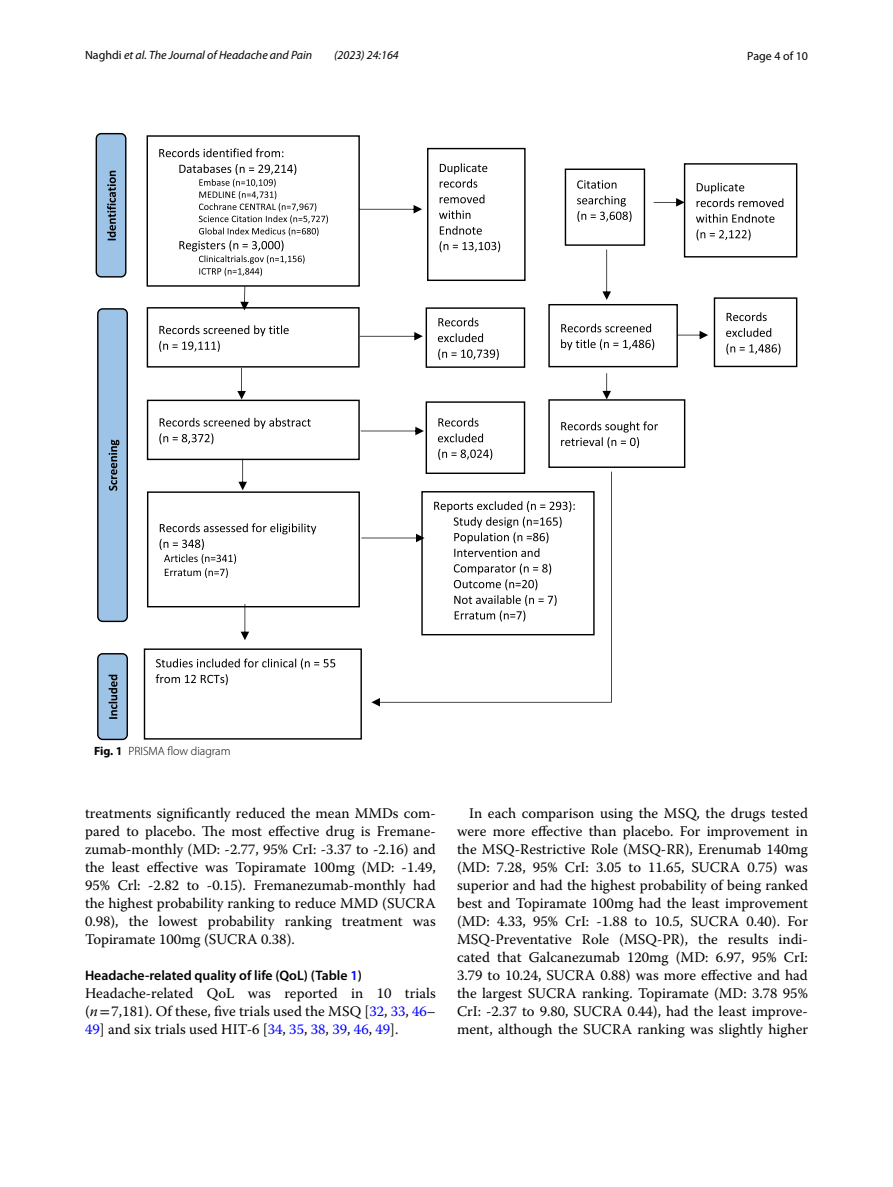
<style>
.page{position:relative;width:893px;height:1187px;background:#fff}
.page>*{position:absolute;margin:0;border:0;box-sizing:border-box;transform-origin:0 0}
.t1{font:14.7px/18px "Warnock Pro";color:#000;text-align:justify}
.t2{font:600 13.8px "Myriad Pro";color:#000}
.t3{font:italic 12px "Myriad Pro";color:#000}
.t4{font:300 12px "Myriad Pro";color:#000}
.t5{font:12px "Myriad Pro";color:#000}
.s1{font-style:normal}
.s2{font-weight:700}
.s3{color:#00f}
.s4{font-style:italic}
.s5{font-family:"STIX"}
</style>
<div class="page">
<div style="left:147px;top:135px;width:213px;height:152px;border:1px solid #000"></div>
<svg style="left:159px;top:148px;width:124px;height:9px"></svg>
<svg style="left:179px;top:164px;width:149px;height:112px"></svg>
<div style="left:427px;top:148px;width:99px;height:133px;border:1px solid #000"></div>
<svg style="left:440px;top:163px;width:47px;height:25px"></svg>
<svg style="left:440px;top:194px;width:44px;height:9px"></svg>
<svg style="left:439px;top:210px;width:31px;height:9px"></svg>
<svg style="left:440px;top:226px;width:42px;height:9px"></svg>
<svg style="left:440px;top:241px;width:60px;height:11px"></svg>
<div style="left:147px;top:307px;width:213px;height:60px;border:1px solid #000"></div>
<svg style="left:159px;top:325px;width:130px;height:27px"></svg>
<div style="left:426px;top:307px;width:99px;height:61px;border:1px solid #000"></div>
<svg style="left:438px;top:317px;width:40px;height:9px"></svg>
<svg style="left:438px;top:333px;width:45px;height:9px"></svg>
<svg style="left:438px;top:349px;width:61px;height:11px"></svg>
<div style="left:147px;top:399px;width:213px;height:61px;border:1px solid #000"></div>
<svg style="left:159px;top:418px;width:152px;height:26px"></svg>
<div style="left:426px;top:401px;width:99px;height:73px;border:1px solid #000"></div>
<svg style="left:438px;top:418px;width:40px;height:8px"></svg>
<svg style="left:438px;top:433px;width:45px;height:9px"></svg>
<svg style="left:438px;top:449px;width:54px;height:11px"></svg>
<div style="left:147px;top:491px;width:213px;height:116px;border:1px solid #000"></div>
<svg style="left:160px;top:523px;width:156px;height:55px"></svg>
<svg style="left:359px;top:205px;width:63px;height:8px"></svg>
<svg style="left:360px;top:332px;width:63px;height:8px"></svg>
<svg style="left:361px;top:426px;width:63px;height:9px"></svg>
<svg style="left:361px;top:537px;width:10px;height:2px"></svg>
<div style="left:96px;top:134px;width:30px;height:143px;background:#9dc3e6;border-radius:5px"></div>
<div style="left:96px;top:133px;width:30px;height:144px;border:1px solid #000;border-radius:5px"></div>
<svg style="left:107px;top:171px;width:9px;height:69px"></svg>
<div style="left:98px;top:309px;width:29px;height:312px;background:#9dc3e6;border-radius:5px"></div>
<div style="left:97px;top:308px;width:31px;height:314px;border:1px solid #000;border-radius:5px"></div>
<svg style="left:109px;top:439px;width:10px;height:51px"></svg>
<svg style="left:237px;top:368px;width:9px;height:31px"></svg>
<svg style="left:238px;top:458px;width:9px;height:32px"></svg>
<svg style="left:241px;top:604px;width:8px;height:36px"></svg>
<svg style="left:240px;top:286px;width:9px;height:24px"></svg>
<div style="left:144px;top:648px;width:218px;height:91px;border:1px solid #000"></div>
<svg style="left:156px;top:658px;width:179px;height:27px"></svg>
<div style="left:98px;top:653px;width:29px;height:86px;background:#9dc3e6;border-radius:5px"></div>
<div style="left:97px;top:653px;width:31px;height:87px;border:1px solid #000;border-radius:5px"></div>
<svg style="left:109px;top:674px;width:8px;height:44px"></svg>
<div style="left:565px;top:168px;width:80px;height:78px;border:1px solid #000"></div>
<svg style="left:577px;top:180px;width:39px;height:9px"></svg>
<svg style="left:577px;top:195px;width:55px;height:27px"></svg>
<div style="left:548px;top:304px;width:130px;height:63px;border:1px solid #000"></div>
<svg style="left:561px;top:323px;width:90px;height:9px"></svg>
<svg style="left:561px;top:339px;width:93px;height:11px"></svg>
<div style="left:714px;top:297px;width:83px;height:70px;border:1px solid #000"></div>
<svg style="left:727px;top:312px;width:40px;height:9px"></svg>
<svg style="left:726px;top:328px;width:45px;height:9px"></svg>
<svg style="left:726px;top:343px;width:54px;height:11px"></svg>
<svg style="left:602px;top:249px;width:9px;height:51px"></svg>
<svg style="left:371px;top:471px;width:241px;height:235px"></svg>
<svg style="left:677px;top:331px;width:31px;height:8px"></svg>
<div style="left:684px;top:163px;width:113px;height:94px;border:1px solid #000"></div>
<svg style="left:697px;top:182px;width:86px;height:25px"></svg>
<svg style="left:696px;top:214px;width:78px;height:9px"></svg>
<svg style="left:696px;top:229px;width:55px;height:11px"></svg>
<svg style="left:654px;top:198px;width:31px;height:8px"></svg>
<div style="left:548px;top:399px;width:137px;height:69px;border:1px solid #000"></div>
<svg style="left:561px;top:421px;width:97px;height:27px"></svg>
<svg style="left:602px;top:373px;width:9px;height:26px"></svg>
<p class="t3" style="left:85px;top:48px;width:229px"><span class="s1">Naghdi</span> et al. The Journal of Headache and Pain</p>
<p class="t3" style="left:334px;top:48px;width:66px">(2023) 24:164</p>
<p class="t5" style="left:747px;top:48px;width:62px">Page 4 of 10</p>
<p class="t4" style="left:94px;top:744px;width:138px"><span class="s2">Fig. 1</span> PRISMA flow diagram</p>
<p class="t1" style="left:85px;top:803px;width:352px">treatments significantly reduced the mean MMDs com&shy;pared to placebo. The most effective drug is Fremane&shy;zumab-monthly (MD: -2.77, 95% CrI: -3.37 to -2.16) and the least effective was Topiramate 100mg (MD: -1.49, 95% Crl: -2.82 to -0.15). Fremanezumab-monthly had the highest probability ranking to reduce MMD (SUCRA 0.98), the lowest probability ranking treatment was Topiramate 100mg (SUCRA 0.38).</p>
<p class="t2" style="left:85px;top:966px;width:278px">Headache‑related quality of life (QoL) (Table <span class="s3">1</span>)</p>
<p class="t1" style="left:85px;top:983px;width:352px">Headache-related QoL was reported in 10 trials (<span class="s4">n</span><span class="s5">=</span>7,181). Of these, five trials used the MSQ [<span class="s3">32</span>, <span class="s3">33</span>, <span class="s3">46</span>– <span class="s3">49</span>] and six trials used HIT-6 [<span class="s3">34</span>, <span class="s3">35</span>, <span class="s3">38</span>, <span class="s3">39</span>, <span class="s3">46</span>, <span class="s3">49</span>].</p>
<p class="t1" style="left:457px;top:803px;width:352px;text-indent:12px">In each comparison using the MSQ, the drugs tested were more effective than placebo. For improvement in the MSQ-Restrictive Role (MSQ-RR), Erenumab 140mg (MD: 7.28, 95% CrI: 3.05 to 11.65, SUCRA 0.75) was superior and had the highest probability of being ranked best and Topiramate 100mg had the least improvement (MD: 4.33, 95% CrI: -1.88 to 10.5, SUCRA 0.40). For MSQ-Preventative Role (MSQ-PR), the results indi&shy;cated that Galcanezumab 120mg (MD: 6.97, 95% CrI:<br>3.79 to 10.24, SUCRA 0.88) was more effective and had the largest SUCRA ranking. Topiramate (MD: 3.78 95% CrI: -2.37 to 9.80, SUCRA 0.44), had the least improve&shy;ment, although the SUCRA ranking was slightly higher</p>
</div>
